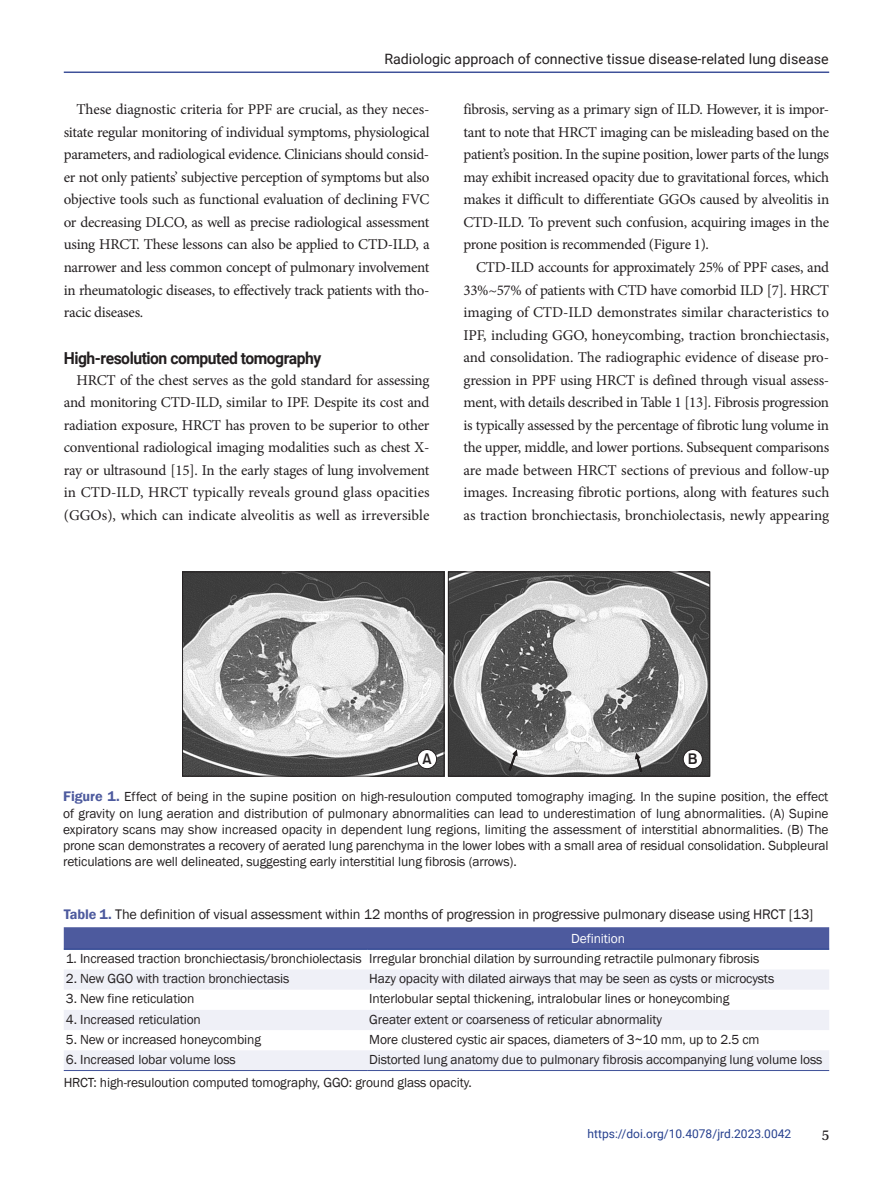
<style>
.page{position:relative;width:893px;height:1191px;background:#fff}
.page>*{position:absolute;margin:0;border:0;box-sizing:border-box;transform-origin:0 0}
.t1{font:700 16.5px "Roboto";letter-spacing:-.03em;color:#231f20;scale:.95 1}
.t2{font:15px/22.5px "Minion Pro";letter-spacing:-.015em;color:#231f20;text-align:justify}
.t3{font:15px "Gothic 725 BT Bold A";color:#231f20}
.t4{font:15px "Utopia Std Capt";color:#231f20}
.t5{font:14.25px "Franklin Gothic";letter-spacing:-.01em;color:#231f20}
.t6{font:14.25px "Roboto";color:#231f20}
.t7{font:13.5px/16.4px "Franklin Gothic";letter-spacing:-.01em;color:#231f20}
.t8{font:13.5px "Franklin Gothic";letter-spacing:-.01em;color:#fff}
.t9{font:12px "Roboto";color:#253f8e}
.s1{font-weight:600;font-size:14.25px;color:#4d5a9e}
.s2{font-weight:600;color:#4d5a9e}
</style>
<div class="page">
<hr style="left:64px;top:71px;width:765px;height:2px;background:#3f5199">
<div style="left:64px;top:927px;width:765px;height:21px;background:#4d5a9e"></div>
<svg style="left:64px;top:970px;width:765px;height:100px;fill:#eff0f7"></svg>
<hr style="left:64px;top:948px;width:303px;height:1px;background:#253f8e">
<hr style="left:367px;top:948px;width:462px;height:1px;background:#253f8e">
<hr style="left:64px;top:1070px;width:303px;height:1px;background:#3f5199">
<hr style="left:367px;top:1070px;width:462px;height:1px;background:#3f5199">
<svg style="left:182px;top:571px;width:528px;height:205px;background:#979797"></svg>
<div style="left:417px;top:749px;width:20px;height:19px;background:#fff;border-radius:50%"></div>
<div style="left:417px;top:749px;width:20px;height:20px;border:1px solid #231f20;border-radius:50%"></div>
<div style="left:683px;top:749px;width:19px;height:19px;background:#fff;border-radius:50%"></div>
<div style="left:683px;top:749px;width:20px;height:20px;border:1px solid #231f20;border-radius:50%"></div>
<svg style="left:507px;top:749px;width:11px;height:24px"></svg>
<svg style="left:635px;top:753px;width:9px;height:21px"></svg>
<p class="t6" style="left:384px;top:49px;width:446px">Radiologic approach of connective tissue disease-related lung disease</p>
<p class="t2" style="left:64px;top:98px;width:367px;text-indent:13px">These diagnostic criteria for PPF are crucial, as they neces&shy;sitate regular monitoring of individual symptoms, physiological parameters, and radiological evidence. Clinicians should consid&shy;er not only patients’ subjective perception of symptoms but also objective tools such as functional evaluation of declining FVC or decreasing DLCO, as well as precise radiological assessment using HRCT. These lessons can also be applied to CTD-ILD, a narrower and less common concept of pulmonary involvement in rheumatologic diseases, to effectively track patients with tho&shy;racic diseases.</p>
<p class="t1" style="left:64px;top:346px;width:272px">High-resolution computed tomography</p>
<p class="t2" style="left:64px;top:368px;width:367px;text-indent:13px">HRCT of the chest serves as the gold standard for assessing and monitoring CTD-ILD, similar to IPF. Despite its cost and radiation exposure, HRCT has proven to be superior to other conventional radiological imaging modalities such as chest X&shy;ray or ultrasound [15]. In the early stages of lung involvement in CTD-ILD, HRCT typically reveals ground glass opacities (GGOs), which can indicate alveolitis as well as irreversible</p>
<p class="t2" style="left:463px;top:98px;width:367px">fibrosis, serving as a primary sign of ILD. However, it is impor&shy;tant to note that HRCT imaging can be misleading based on the patient’s position. In the supine position, lower parts of the lungs may exhibit increased opacity due to gravitational forces, which makes it difficult to differentiate GGOs caused by alveolitis in CTD-ILD. To prevent such confusion, acquiring images in the prone position is recommended (Figure 1).</p>
<p class="t2" style="left:463px;top:256px;width:367px;text-indent:13px">CTD-ILD accounts for approximately 25% of PPF cases, and 33%~57% of patients with CTD have comorbid ILD [7]. HRCT imaging of CTD-ILD demonstrates similar characteristics to IPF, including GGO, honeycombing, traction bronchiectasis, and consolidation. The radiographic evidence of disease pro&shy;gression in PPF using HRCT is defined through visual assess&shy;ment, with details described in Table 1 [13]. Fibrosis progression is typically assessed by the percentage of fibrotic lung volume in the upper, middle, and lower portions. Subsequent comparisons are made between HRCT sections of previous and follow-up images. Increasing fibrotic portions, along with features such as traction bronchiectasis, bronchiolectasis, newly appearing</p>
<p class="t3" style="left:422px;top:750px;width:11px">A</p>
<p class="t3" style="left:688px;top:750px;width:11px">B</p>
<p class="t7" style="left:63px;top:788px;width:767px;text-align:justify"><span class="s1">Figure 1.</span> Effect of being in the supine position on high-resuloution computed tomography imaging. In the supine position, the effect of gravity on lung aeration and distribution of pulmonary abnormalities can lead to underestimation of lung abnormalities. (A) Supine expiratory scans may show increased opacity in dependent lung regions, limiting the assessment of interstitial abnormalities. (B) The prone scan demonstrates a recovery of aerated lung parenchyma in the lower lobes with a small area of residual consolidation. Subpleural reticulations are well delineated, suggesting early interstitial lung fibrosis (arrows).</p>
<p class="t5" style="left:64px;top:905px;width:751px"><span class="s2">Table 1.</span> The definition of visual assessment within 12 months of progression in progressive pulmonary disease using HRCT [13]</p>
<p class="t8" style="left:571px;top:930px;width:55px">Definition</p>
<p class="t7" style="left:66px;top:950px;width:695px">1. Increased traction bronchiectasis/bronchiolectasis Irregular bronchial dilation by surrounding retractile pulmonary fibrosis</p>
<p class="t7" style="left:66px;top:970px;width:225px">2. New GGO with traction bronchiectasis</p>
<p class="t7" style="left:369px;top:970px;width:406px">Hazy opacity with dilated airways that may be seen as cysts or microcysts</p>
<p class="t7" style="left:66px;top:991px;width:130px">3. New fine reticulation</p>
<p class="t7" style="left:369px;top:991px;width:362px">Interlobular septal thickening, intralobular lines or honeycombing</p>
<p class="t7" style="left:66px;top:1011px;width:137px">4. Increased reticulation</p>
<p class="t7" style="left:369px;top:1011px;width:294px">Greater extent or coarseness of reticular abnormality</p>
<p class="t7" style="left:66px;top:1031px;width:197px">5. New or increased honeycombing</p>
<p class="t7" style="left:369px;top:1031px;width:392px">More clustered cystic air spaces, diameters of 3~10 mm, up to 2.5 cm</p>
<p class="t7" style="left:66px;top:1051px;width:171px">6. Increased lobar volume loss</p>
<p class="t7" style="left:64px;top:1048px;width:760px;line-height:22.6px;text-indent:305px">Distorted lung anatomy due to pulmonary fibrosis accompanying lung volume loss<br>HRCT: high-resuloution computed tomography, GGO: ground glass opacity.</p>
<p class="t9" style="left:588px;top:1125px;width:205px">https://doi.org/10.4078/jrd.2023.0042</p>
<p class="t4" style="left:822px;top:1126px;width:9px">5</p>
</div>
